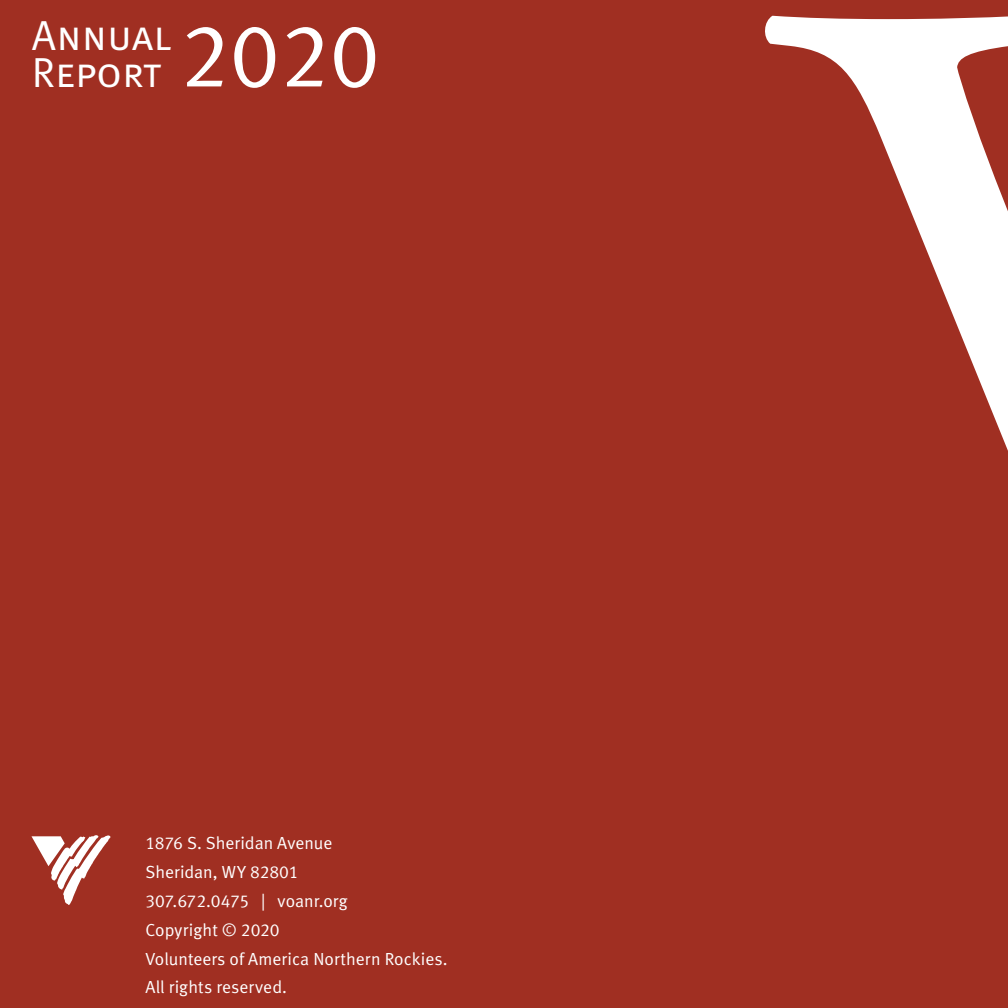
<style>
.page{position:relative;width:1008px;height:1008px;background:#a02f22}
.page>*{position:absolute;margin:0;border:0;box-sizing:border-box;transform-origin:0 0}
.t1{font:89.25px "Meta Normal LF Caps";color:#fff}
.t2{font:42px "Meta Normal Caps";color:#fff}
.t3{font:17.5px "Meta Normal LF";color:#fff}
</style>
<div class="page">
<svg style="left:32px;top:835px;width:79px;height:70px"></svg>
<svg style="left:765px;top:16px;width:243px;height:435px"></svg>
<p class="t2" style="left:32px;top:11px;width:140px">Annual</p>
<p class="t2" style="left:32px;top:48px;width:132px">Report</p>
<p class="t1" style="left:180px;top:4px;width:201px">2020</p>
<p class="t3" style="left:145px;top:833px;width:188px">1876 S. Sheridan Avenue</p>
<p class="t3" style="left:145px;top:862px;width:155px">Sheridan, WY 82801</p>
<p class="t3" style="left:145px;top:891px;width:204px">307.672.0475 | voanr.org</p>
<p class="t3" style="left:145px;top:919px;width:136px">Copyright © 2020</p>
<p class="t3" style="left:145px;top:948px;width:304px">Volunteers of America Northern Rockies.</p>
<p class="t3" style="left:145px;top:977px;width:143px">All rights reserved.</p>
</div>
